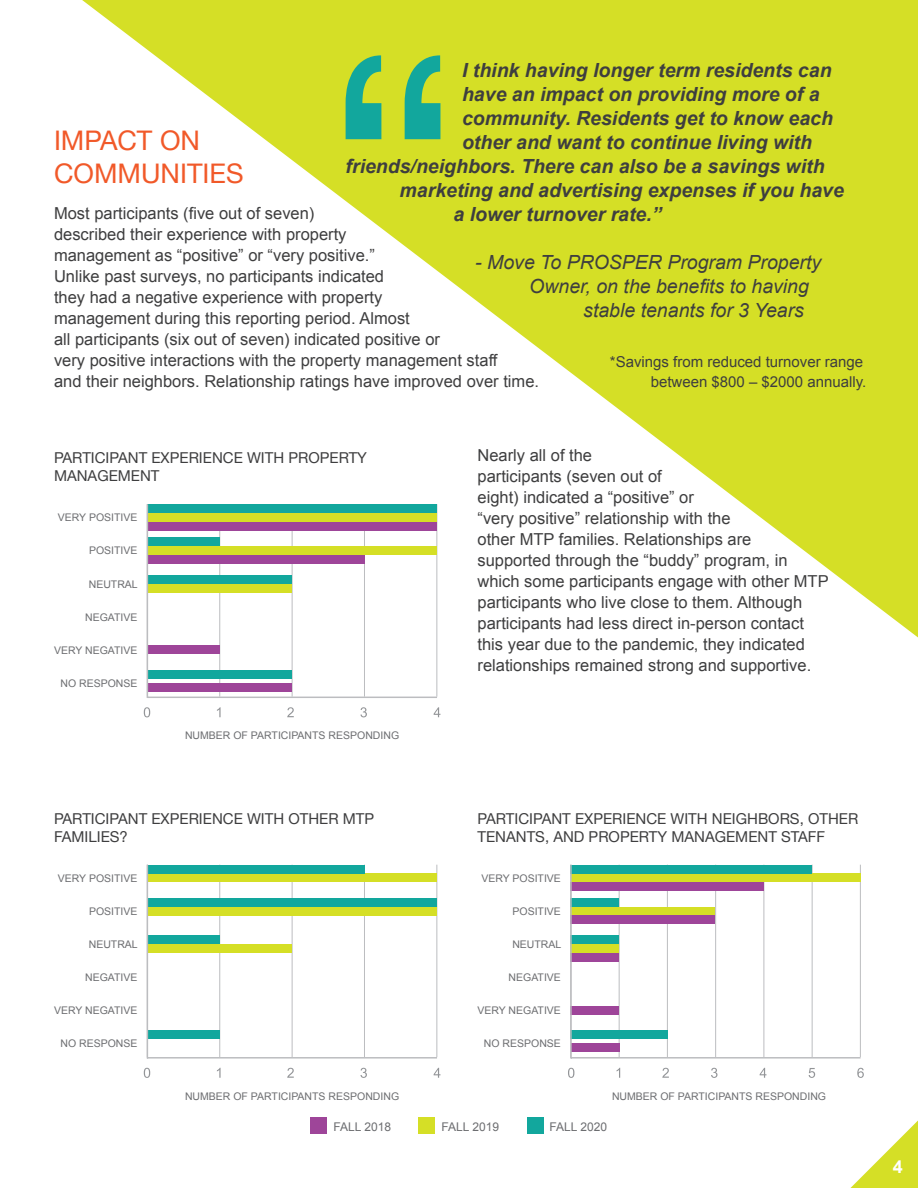
<style>
.page{position:relative;width:918px;height:1188px;background:#fff}
.page>*{position:absolute;margin:0;border:0;box-sizing:border-box;transform-origin:0 0}
.t1{font:27px/32.4px "Helvetica Neue";color:#f15929}
.t2{font:italic 700 19.5px "Arial";color:#3e3e3f}
.t3{font:italic 19.5px "Arial";color:#3e3e3f}
.t4{font:700 18px "Arial";color:#fff}
.t5{font:16.5px/21px "Arial";color:#3e3e3f}
.t6{font:15px/18px "Helvetica Neue";color:#3e3e3f}
.t7{font:15px/19.5px "Arial";color:#3e3e3f;text-align:right}
.t8{font:12px "Arial";color:#6c6d70}
.t9{font:10.5px "Arial";color:#6c6d70}
</style>
<div class="page">
<svg style="left:850px;top:1120px;width:68px;height:68px"></svg>
<hr style="left:219px;top:865px;width:1px;height:192px;background:#bcbdc0">
<hr style="left:292px;top:865px;width:1px;height:192px;background:#bcbdc0">
<hr style="left:364px;top:865px;width:1px;height:192px;background:#bcbdc0">
<hr style="left:437px;top:865px;width:1px;height:192px;background:#bcbdc0">
<svg style="left:144px;top:1068px;width:6px;height:10px"></svg>
<svg style="left:217px;top:1068px;width:4px;height:10px"></svg>
<svg style="left:287px;top:1068px;width:7px;height:10px"></svg>
<svg style="left:360px;top:1068px;width:7px;height:10px"></svg>
<svg style="left:434px;top:1068px;width:6px;height:10px"></svg>
<div style="left:147px;top:874px;width:290px;height:8px;background:#d5df26"></div>
<div style="left:147px;top:865px;width:217px;height:9px;background:#12a79d"></div>
<div style="left:147px;top:1030px;width:72px;height:9px;background:#12a79d"></div>
<div style="left:147px;top:907px;width:290px;height:9px;background:#d5df26"></div>
<div style="left:147px;top:944px;width:145px;height:9px;background:#d5df26"></div>
<div style="left:147px;top:898px;width:290px;height:9px;background:#12a79d"></div>
<div style="left:147px;top:935px;width:73px;height:9px;background:#12a79d"></div>
<hr style="left:147px;top:1057px;width:290px;height:2px;background:#bcbdc0">
<hr style="left:147px;top:865px;width:1px;height:194px;background:#bcbdc0">
<hr style="left:219px;top:504px;width:1px;height:193px;background:#bcbdc0">
<hr style="left:292px;top:504px;width:1px;height:193px;background:#bcbdc0">
<hr style="left:364px;top:504px;width:1px;height:193px;background:#bcbdc0">
<hr style="left:437px;top:504px;width:1px;height:193px;background:#bcbdc0">
<svg style="left:144px;top:707px;width:6px;height:10px"></svg>
<svg style="left:217px;top:707px;width:4px;height:10px"></svg>
<svg style="left:287px;top:707px;width:7px;height:10px"></svg>
<svg style="left:360px;top:707px;width:7px;height:10px"></svg>
<svg style="left:434px;top:707px;width:6px;height:10px"></svg>
<div style="left:147px;top:645px;width:72px;height:9px;background:#9e4599"></div>
<div style="left:147px;top:683px;width:145px;height:9px;background:#9e4599"></div>
<div style="left:147px;top:670px;width:145px;height:9px;background:#12a79d"></div>
<hr style="left:147px;top:697px;width:290px;height:1px;background:#bcbdc0">
<hr style="left:147px;top:504px;width:1px;height:194px;background:#bcbdc0">
<hr style="left:860px;top:865px;width:1px;height:192px;background:#bcbdc0">
<hr style="left:812px;top:865px;width:1px;height:192px;background:#bcbdc0">
<hr style="left:764px;top:865px;width:1px;height:192px;background:#bcbdc0">
<hr style="left:667px;top:865px;width:1px;height:192px;background:#bcbdc0">
<hr style="left:715px;top:865px;width:1px;height:192px;background:#bcbdc0">
<hr style="left:619px;top:865px;width:1px;height:192px;background:#bcbdc0">
<div style="left:571px;top:874px;width:290px;height:8px;background:#d5df26"></div>
<div style="left:571px;top:882px;width:193px;height:9px;background:#9e4599"></div>
<div style="left:571px;top:865px;width:241px;height:9px;background:#12a79d"></div>
<div style="left:571px;top:1006px;width:48px;height:9px;background:#9e4599"></div>
<div style="left:571px;top:1044px;width:48px;height:8px;background:#9e4599"></div>
<div style="left:570px;top:1030px;width:97px;height:9px;background:#12a79d"></div>
<div style="left:571px;top:907px;width:144px;height:9px;background:#d5df26"></div>
<div style="left:571px;top:944px;width:48px;height:9px;background:#d5df26"></div>
<div style="left:571px;top:953px;width:48px;height:9px;background:#9e4599"></div>
<div style="left:571px;top:898px;width:48px;height:9px;background:#12a79d"></div>
<div style="left:571px;top:935px;width:48px;height:9px;background:#12a79d"></div>
<div style="left:571px;top:916px;width:144px;height:8px;background:#9e4599"></div>
<svg style="left:568px;top:1068px;width:6px;height:10px"></svg>
<svg style="left:617px;top:1068px;width:3px;height:10px"></svg>
<svg style="left:662px;top:1068px;width:7px;height:10px"></svg>
<svg style="left:711px;top:1068px;width:7px;height:10px"></svg>
<svg style="left:760px;top:1068px;width:6px;height:10px"></svg>
<svg style="left:809px;top:1068px;width:6px;height:10px"></svg>
<svg style="left:857px;top:1068px;width:7px;height:10px"></svg>
<hr style="left:571px;top:1057px;width:290px;height:2px;background:#bcbdc0">
<hr style="left:570px;top:865px;width:2px;height:194px;background:#bcbdc0">
<div style="left:310px;top:1118px;width:16px;height:16px;background:#9e4599"></div>
<div style="left:419px;top:1118px;width:16px;height:16px;background:#d5df26"></div>
<div style="left:527px;top:1118px;width:16px;height:16px;background:#12a79d"></div>
<svg style="left:82px;top:0;width:836px;height:637px;fill:#d5df26"></svg>
<svg style="left:346px;top:55px;width:94px;height:84px"></svg>
<p class="t2" style="left:462px;top:58px;width:371px">I think having longer term residents can</p>
<p class="t2" style="left:462px;top:82px;width:359px">have an impact on providing more of a</p>
<p class="t2" style="left:462px;top:106px;width:372px">community. Residents get to know each</p>
<p class="t2" style="left:462px;top:130px;width:351px">other and want to continue living with</p>
<p class="t2" style="left:346px;top:154px;width:480px">friends/neighbors. There can also be a savings with</p>
<p class="t2" style="left:400px;top:178px;width:446px">marketing and advertising expenses if you have</p>
<p class="t2" style="left:454px;top:202px;width:210px">a lower turnover rate.”</p>
<p class="t3" style="left:475px;top:250px;width:348px">- Move To PROSPER Program Property</p>
<p class="t3" style="left:529px;top:274px;width:281px">Owner, on the benefits to having</p>
<p class="t3" style="left:583px;top:298px;width:222px">stable tenants for 3 Years</p>
<p class="t7" style="left:610px;top:352px;width:258px">*Savings from reduced turnover range between $800 – $2000 annually.</p>
<p class="t1" style="left:54px;top:126px;width:191px">IMPACT ON<br>COMMUNITIES</p>
<p class="t5" style="left:54px;top:203px;width:487px">Most participants (five out of seven)<br>described their experience with property<br>management as “positive” or “very positive.”<br>Unlike past surveys, no participants indicated<br>they had a negative experience with property<br>management during this reporting period. Almost<br>all participants (six out of seven) indicated positive or<br>very positive interactions with the property management staff<br>and their neighbors. Relationship ratings have improved over time.</p>
<p class="t6" style="left:54px;top:450px;width:315px">PARTICIPANT EXPERIENCE WITH PROPERTY<br>MANAGEMENT</p>
<p class="t9" style="left:58px;top:511px;width:81px">VERY POSITIVE</p>
<p class="t9" style="left:89px;top:544px;width:50px">POSITIVE</p>
<p class="t9" style="left:89px;top:577px;width:51px">NEUTRAL</p>
<p class="t9" style="left:85px;top:610px;width:54px">NEGATIVE</p>
<p class="t9" style="left:54px;top:643px;width:85px">VERY NEGATIVE</p>
<p class="t9" style="left:60px;top:676px;width:79px">NO RESPONSE</p>
<p class="t9" style="left:185px;top:728px;width:216px">NUMBER OF PARTICIPANTS RESPONDING</p>
<p class="t5" style="left:478px;top:445px;width:353px">Nearly all of the<br>participants (seven out of<br>eight) indicated a “positive” or<br>“very positive” relationship with the<br>other MTP families. Relationships are supported through the “buddy” program, in which some participants engage with other MTP participants who live close to them. Although participants had less direct in-person contact this year due to the pandemic, they indicated relationships remained strong and supportive.</p>
<p class="t6" style="left:54px;top:810px;width:322px">PARTICIPANT EXPERIENCE WITH OTHER MTP<br>FAMILIES?</p>
<p class="t9" style="left:58px;top:871px;width:81px">VERY POSITIVE</p>
<p class="t9" style="left:89px;top:904px;width:50px">POSITIVE</p>
<p class="t9" style="left:89px;top:937px;width:51px">NEUTRAL</p>
<p class="t9" style="left:85px;top:971px;width:54px">NEGATIVE</p>
<p class="t9" style="left:54px;top:1004px;width:85px">VERY NEGATIVE</p>
<p class="t9" style="left:60px;top:1037px;width:79px">NO RESPONSE</p>
<p class="t9" style="left:185px;top:1089px;width:216px">NUMBER OF PARTICIPANTS RESPONDING</p>
<p class="t6" style="left:478px;top:810px;width:382px">PARTICIPANT EXPERIENCE WITH NEIGHBORS, OTHER<br>TENANTS, AND PROPERTY MANAGEMENT STAFF</p>
<p class="t9" style="left:481px;top:871px;width:81px">VERY POSITIVE</p>
<p class="t9" style="left:513px;top:904px;width:50px">POSITIVE</p>
<p class="t9" style="left:512px;top:937px;width:51px">NEUTRAL</p>
<p class="t9" style="left:509px;top:971px;width:54px">NEGATIVE</p>
<p class="t9" style="left:478px;top:1004px;width:85px">VERY NEGATIVE</p>
<p class="t9" style="left:484px;top:1037px;width:79px">NO RESPONSE</p>
<p class="t9" style="left:612px;top:1089px;width:216px">NUMBER OF PARTICIPANTS RESPONDING</p>
<p class="t8" style="left:333px;top:1119px;width:59px">FALL 2018</p>
<p class="t8" style="left:441px;top:1119px;width:59px">FALL 2019</p>
<p class="t8" style="left:549px;top:1119px;width:59px">FALL 2020</p>
<p class="t4" style="left:893px;top:1155px;width:12px">4</p>
</div>
